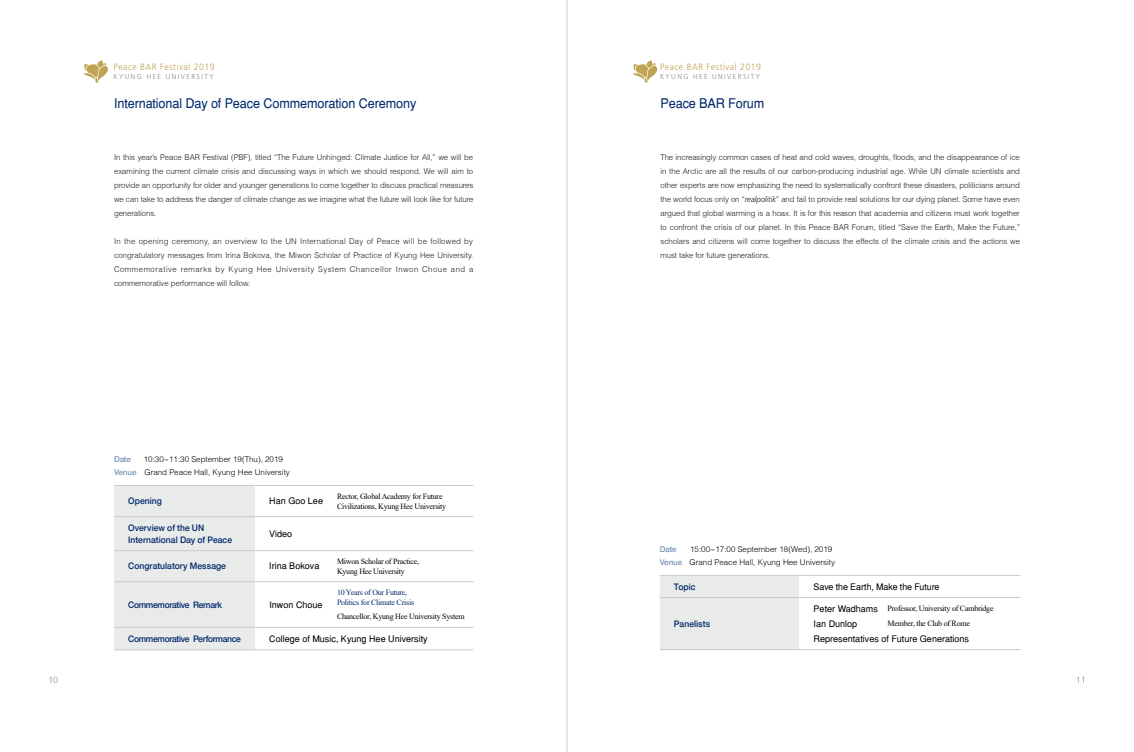
<style>
.page{position:relative;width:1134px;height:752px;background:#fff}
.page>*{position:absolute;margin:0;border:0;box-sizing:border-box;transform-origin:0 0}
.t1{font:13.3px "Helvetica";letter-spacing:-.01em;color:#00286c;scale:.95 1}
.t2{font:300 9.1px "Frutiger";letter-spacing:.06em;color:#c0a353;scale:.95 1}
.t3{font:9px "Helvetica";color:#000}
.t4{font:500 9px/12px "Helvetica 65";color:#00286c;scale:.95 1}
.t5{font:500 9px "Helvetica 65";letter-spacing:-.04em;color:#00286c;scale:.95 1}
.t6{font:500 9px "Helvetica 65";letter-spacing:-.035em;color:#00286c;scale:.95 1}
.t7{font:300 9px "Helvetica";color:#898989}
.t8{font:300 8px/14px "Helvetica";letter-spacing:-.01em;color:#1f1e1d;text-align:justify}
.t9{font:8px/10px "Times New Roman";letter-spacing:-.03em;color:#000}
.t10{font:300 8px/13px "Helvetica";color:#000}
.t11{font:8px/10px "Times New Roman";letter-spacing:-.03em;color:#00286c}
.t12{font:500 8px "Helvetica 65";letter-spacing:-.02em;color:#7b96b8}
.t13{font:300 7.2px "Frutiger";letter-spacing:.21em;color:#898989;scale:.95 1}
.s1{font-family:"Helvetica 65";font-weight:500;color:#7b96b8}
.s2{font-family:"Frutiger";font-style:italic}
.s3{font-family:"Helvetica";font-size:9px}
</style>
<div class="page">
<svg style="left:633px;top:60px;width:24px;height:23px"></svg>
<svg style="left:660px;top:575px;width:360px;height:74px"></svg>
<hr style="left:660px;top:597px;width:139px;height:1px;background:#c9caca">
<hr style="left:799px;top:597px;width:221px;height:1px;background:#c9caca">
<hr style="left:660px;top:649px;width:139px;height:1px;background:#c9caca">
<hr style="left:799px;top:649px;width:221px;height:1px;background:#c9caca">
<hr style="left:660px;top:574px;width:139px;height:1px;background:#c9caca">
<hr style="left:799px;top:574px;width:221px;height:1px;background:#c9caca">
<svg style="left:84px;top:60px;width:24px;height:23px"></svg>
<div style="left:114px;top:486px;width:141px;height:163px;background:#e9eaea"></div>
<svg style="left:255px;top:582px;width:218px;height:46px"></svg>
<hr style="left:114px;top:516px;width:141px;height:1px;background:#c9caca">
<hr style="left:255px;top:516px;width:82px;height:1px;background:#c9caca">
<hr style="left:337px;top:516px;width:136px;height:1px;background:#c9caca">
<hr style="left:114px;top:550px;width:141px;height:1px;background:#c9caca">
<hr style="left:255px;top:550px;width:82px;height:1px;background:#c9caca">
<hr style="left:337px;top:550px;width:136px;height:1px;background:#c9caca">
<hr style="left:114px;top:581px;width:141px;height:1px;background:#c9caca">
<hr style="left:255px;top:581px;width:82px;height:1px;background:#c9caca">
<hr style="left:337px;top:581px;width:136px;height:1px;background:#c9caca">
<hr style="left:114px;top:626px;width:141px;height:1px;background:#c9caca">
<hr style="left:255px;top:626px;width:82px;height:1px;background:#c9caca">
<hr style="left:337px;top:626px;width:136px;height:1px;background:#c9caca">
<hr style="left:114px;top:485px;width:141px;height:1px;background:#c9caca">
<hr style="left:255px;top:485px;width:82px;height:1px;background:#c9caca">
<hr style="left:337px;top:485px;width:136px;height:1px;background:#c9caca">
<hr style="left:114px;top:649px;width:141px;height:1px;background:#c9caca">
<hr style="left:255px;top:649px;width:82px;height:1px;background:#c9caca">
<hr style="left:337px;top:649px;width:136px;height:1px;background:#c9caca">
<hr style="left:567px;top:0;width:1px;height:751px;background:#c9caca">
<p class="t2" style="left:114px;top:61px;width:108px">PEACE BAR FESTIVAL 2019</p>
<p class="t13" style="left:114px;top:72px;width:107px">KYUN G HEE UNI VER SI TY</p>
<h1 class="t1" style="left:114px;top:95px;width:320px">International Day of Peace Commemoration Ceremony</h1>
<p class="t8" style="left:114px;top:150px;width:361px">In this year’s Peace BAR Festival (PBF), titled “The Future Unhinged: Climate Justice for All,” we will be examining the current climate crisis and discussing ways in which we should respond. We will aim to provide an opportunity for older and younger generations to come together to discuss practical measures we can take to address the danger of climate change as we imagine what the future will look like for future generations.</p>
<p class="t8" style="left:114px;top:234px;width:361px">In the opening ceremony, an overview to the UN International Day of Peace will be followed by congratulatory messages from Irina Bokova, the Miwon Scholar of Practice of Kyung Hee University.<br>Commemorative remarks by Kyung Hee University System Chancellor Inwon Choue and a commemorative performance will follow.</p>
<p class="t10" style="left:114px;top:452px;width:177px;text-indent:30px">10:30~11:30 September 19(Thu), 2019<br><span class="s1">Venue</span> Grand Peace Hall, Kyung Hee University</p>
<p class="t12" style="left:114px;top:454px;width:18px">Date</p>
<p class="t4" style="left:128px;top:494px;width:37px">Opening</p>
<p class="t3" style="left:269px;top:495px;width:55px">Han Goo Lee</p>
<p class="t9" style="left:337px;top:490px;width:111px">Rector, Global Academy for Future<br>Civilizations, Kyung Hee University</p>
<p class="t4" style="left:128px;top:521px;width:111px">Overview of the UN<br>International Day of Peace</p>
<p class="t3" style="left:269px;top:528px;width:24px">Video</p>
<p class="t4" style="left:128px;top:559px;width:104px">Congratulatory Message</p>
<p class="t3" style="left:269px;top:560px;width:52px">Irina Bokova</p>
<p class="t9" style="left:337px;top:555px;width:83px">Miwon Scholar of Practice,<br>Kyung Hee University</p>
<p class="t6" style="left:128px;top:599px;width:100px">Commemorative Remark</p>
<p class="t3" style="left:269px;top:599px;width:55px">Inwon Choue</p>
<p class="t11" style="left:337px;top:586px;width:79px">10 Years of Our Future,<br>Politics for Climate Crisis</p>
<p class="t9" style="left:337px;top:611px;width:129px">Chancellor, Kyung Hee University System</p>
<p class="t5" style="left:128px;top:633px;width:120px">Commemorative Performance</p>
<p class="t3" style="left:269px;top:633px;width:160px">College of Music, Kyung Hee University</p>
<p class="t2" style="left:660px;top:61px;width:108px">PEACE BAR FESTIVAL 2019</p>
<p class="t13" style="left:660px;top:72px;width:107px">KYUN G HEE UNI VER SI TY</p>
<h1 class="t1" style="left:660px;top:95px;width:111px">Peace BAR Forum</h1>
<p class="t8" style="left:660px;top:150px;width:361px">The increasingly common cases of heat and cold waves, droughts, floods, and the disappearance of ice in the Arctic are all the results of our carbon-producing industrial age. While UN climate scientists and other experts are now emphasizing the need to systematically confront these disasters, politicians around the world focus only on “<span class="s2">realpolitik</span>” and fail to provide real solutions for our dying planet. Some have even argued that global warming is a hoax. It is for this reason that academia and citizens must work together to confront the crisis of our planet. In this Peace BAR Forum, titled “Save the Earth, Make the Future,” scholars and citizens will come together to discuss the effects of the climate crisis and the actions we must take for future generations.</p>
<p class="t10" style="left:660px;top:542px;width:177px;text-indent:30px">15:00~17:00 September 18(Wed), 2019<br><span class="s1">Venue</span> Grand Peace Hall, Kyung Hee University</p>
<p class="t12" style="left:660px;top:544px;width:18px">Date</p>
<p class="t4" style="left:674px;top:580px;width:24px">Topic</p>
<p class="t3" style="left:814px;top:580px;width:127px">Save the Earth, Make the Future</p>
<p class="t4" style="left:674px;top:617px;width:40px">Panelists</p>
<p class="t9" style="left:814px;top:603px;width:181px"><span class="s3">Peter Wadhams</span> Professor, University of Cambridge</p>
<p class="t3" style="left:814px;top:618px;width:45px">Ian Dunlop</p>
<p class="t9" style="left:888px;top:618px;width:84px">Member, the Club of Rome</p>
<p class="t3" style="left:814px;top:633px;width:157px">Representatives of Future Generations</p>
<p class="t7" style="left:48px;top:673px;width:12px">10</p>
<p class="t7" style="left:1076px;top:673px;width:12px">11</p>
</div>
